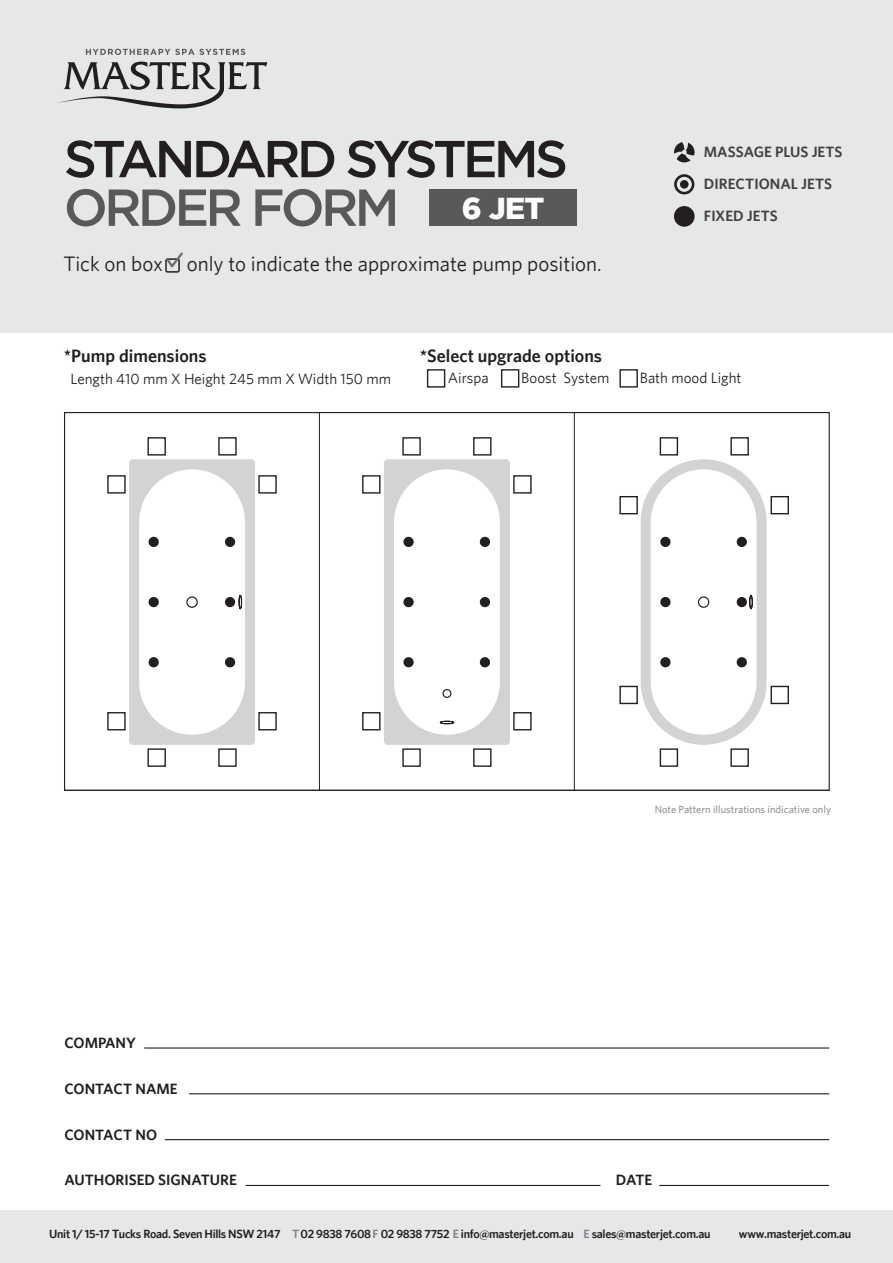
<style>
.page{position:relative;width:893px;height:1263px;background:#fff}
.page>*{position:absolute;margin:0;border:0;box-sizing:border-box;transform-origin:0 0}
.t1{font:500 51.9px "Gotham";letter-spacing:-.075em;color:#231f20}
.t2{font:500 51.9px "Gotham";letter-spacing:-.075em;color:#58595b}
.t3{font:900 30.15px "Gotham";color:#fff}
.t4{font:21px "Whitney";color:#231f20}
.t5{font:600 18px "Whitney";color:#231f20}
.t6{font:15px "Whitney";color:#231f20}
.t7{font:600 15px "Whitney";color:#231f20}
.t8{font:600 15px/32.1px "Whitney";color:#414042}
.t9{font:600 12px "Whitney";letter-spacing:-.025em;color:#231f20}
.t10{font:500 10.5px "Whitney";color:#939598}
.s1{color:#808285}
</style>
<div class="page">
<div style="left:0;top:0;width:893px;height:333px;background:#e6e7e8"></div>
<svg style="left:58px;top:62px;width:209px;height:46px"></svg>
<svg style="left:86px;top:49px;width:159px;height:6px"></svg>
<svg style="left:674px;top:142px;width:20px;height:20px"></svg>
<div style="left:674px;top:206px;width:21px;height:21px;background:#231f20;border-radius:50%"></div>
<div style="left:165px;top:258px;width:15px;height:15px;border:2px solid #231f20;border-radius:2px"></div>
<svg style="left:165px;top:252px;width:18px;height:18px"></svg>
<svg style="left:674px;top:174px;width:20px;height:20px"></svg>
<div style="left:680px;top:180px;width:9px;height:9px;background:#231f20;border-radius:50%"></div>
<hr style="left:144px;top:1047px;width:685px;height:1px;background:#231f20">
<hr style="left:189px;top:1093px;width:640px;height:1px;background:#231f20">
<hr style="left:165px;top:1139px;width:664px;height:1px;background:#231f20">
<hr style="left:246px;top:1185px;width:354px;height:1px;background:#231f20">
<hr style="left:659px;top:1185px;width:170px;height:1px;background:#231f20">
<div style="left:0;top:1210px;width:893px;height:53px;background:#e6e7e8"></div>
<div style="left:429px;top:190px;width:147px;height:36px;background:#58595b"></div>
<div style="left:147px;top:437px;width:19px;height:19px;border:1px solid #231f20"></div>
<div style="left:218px;top:437px;width:19px;height:19px;border:1px solid #231f20"></div>
<div style="left:147px;top:748px;width:19px;height:19px;border:1px solid #231f20"></div>
<div style="left:218px;top:748px;width:19px;height:19px;border:1px solid #231f20"></div>
<div style="left:258px;top:475px;width:19px;height:19px;border:1px solid #231f20"></div>
<div style="left:258px;top:712px;width:19px;height:18px;border:1px solid #231f20"></div>
<div style="left:107px;top:475px;width:19px;height:19px;border:1px solid #231f20"></div>
<div style="left:107px;top:712px;width:19px;height:18px;border:1px solid #231f20"></div>
<div style="left:402px;top:437px;width:19px;height:19px;border:1px solid #231f20"></div>
<div style="left:473px;top:437px;width:19px;height:19px;border:1px solid #231f20"></div>
<div style="left:402px;top:748px;width:19px;height:19px;border:1px solid #231f20"></div>
<div style="left:473px;top:748px;width:19px;height:19px;border:1px solid #231f20"></div>
<div style="left:513px;top:475px;width:19px;height:19px;border:1px solid #231f20"></div>
<div style="left:513px;top:712px;width:19px;height:18px;border:1px solid #231f20"></div>
<div style="left:362px;top:475px;width:18px;height:19px;border:1px solid #231f20"></div>
<div style="left:362px;top:712px;width:18px;height:18px;border:1px solid #231f20"></div>
<svg style="left:129px;top:459px;width:126px;height:286px"></svg>
<svg style="left:384px;top:459px;width:126px;height:286px"></svg>
<div style="left:440px;top:721px;width:14px;height:3px;border:1px dashed #231f20;border-radius:50%"></div>
<div style="left:442px;top:689px;width:9px;height:9px;border:1px solid #231f20;border-radius:50%"></div>
<div style="left:771px;top:686px;width:18px;height:18px;border:1px solid #231f20"></div>
<div style="left:619px;top:686px;width:19px;height:18px;border:1px solid #231f20"></div>
<div style="left:771px;top:496px;width:18px;height:18px;border:1px solid #231f20"></div>
<div style="left:619px;top:496px;width:19px;height:18px;border:1px solid #231f20"></div>
<div style="left:660px;top:748px;width:18px;height:19px;border:1px solid #231f20"></div>
<div style="left:730px;top:748px;width:19px;height:19px;border:1px solid #231f20"></div>
<div style="left:660px;top:437px;width:18px;height:19px;border:1px solid #231f20"></div>
<div style="left:730px;top:437px;width:19px;height:19px;border:1px solid #231f20"></div>
<svg style="left:641px;top:459px;width:126px;height:286px"></svg>
<hr style="left:65px;top:790px;width:764px;height:1px;background:#231f20">
<hr style="left:319px;top:413px;width:1px;height:377px;background:#231f20">
<hr style="left:574px;top:413px;width:1px;height:377px;background:#231f20">
<div style="left:619px;top:369px;width:19px;height:19px;border:1px solid #231f20"></div>
<div style="left:427px;top:369px;width:18px;height:19px;border:1px solid #231f20"></div>
<div style="left:501px;top:369px;width:18px;height:19px;border:1px solid #231f20"></div>
<h1 class="t1" style="left:64px;top:129px;width:506px">STANDARD SYSTEMS</h1>
<h1 class="t2" style="left:64px;top:178px;width:337px">ORDER FORM</h1>
<h3 class="t4" style="left:63px;top:251px;width:540px">Tick on box only to indicate the approximate pump position.</h3>
<h2 class="t3" style="left:462px;top:191px;width:84px">6 JET</h2>
<p class="t8" style="left:704px;top:135px;width:140px">MASSAGE PLUS JETS<br>DIRECTIONAL JETS<br>FIXED JETS</p>
<h3 class="t5" style="left:64px;top:344px;width:144px">*Pump dimensions</h3>
<p class="t6" style="left:71px;top:370px;width:322px">Length 410 mm X Height 245 mm X Width 150 mm</p>
<h3 class="t5" style="left:420px;top:344px;width:184px">*Select upgrade options</h3>
<p class="t6" style="left:448px;top:369px;width:42px">Airspa</p>
<p class="t6" style="left:521px;top:369px;width:90px">Boost System</p>
<p class="t6" style="left:640px;top:369px;width:103px">Bath mood Light</p>
<p class="t10" style="left:655px;top:803px;width:178px">Note Pattern illustrations indicative only</p>
<p class="t7" style="left:65px;top:1034px;width:73px">COMPANY</p>
<p class="t7" style="left:65px;top:1079px;width:115px">CONTACT NAME</p>
<p class="t7" style="left:65px;top:1125px;width:94px">CONTACT NO</p>
<p class="t7" style="left:64px;top:1171px;width:174px">AUTHORISED SIGNATURE</p>
<p class="t7" style="left:616px;top:1171px;width:38px">DATE</p>
<p class="t9" style="left:49px;top:1226px;width:663px">Unit 1/ 15-17 Tucks Road. Seven Hills NSW 2147 <span class="s1">T</span> 02 9838 7608 <span class="s1">F</span> 02 9838 7752 <span class="s1">E</span> info@masterjet.com.au <span class="s1">E</span> sales@masterjet.com.au</p>
<p class="t9" style="left:739px;top:1226px;width:114px">www.masterjet.com.au</p>
</div>
